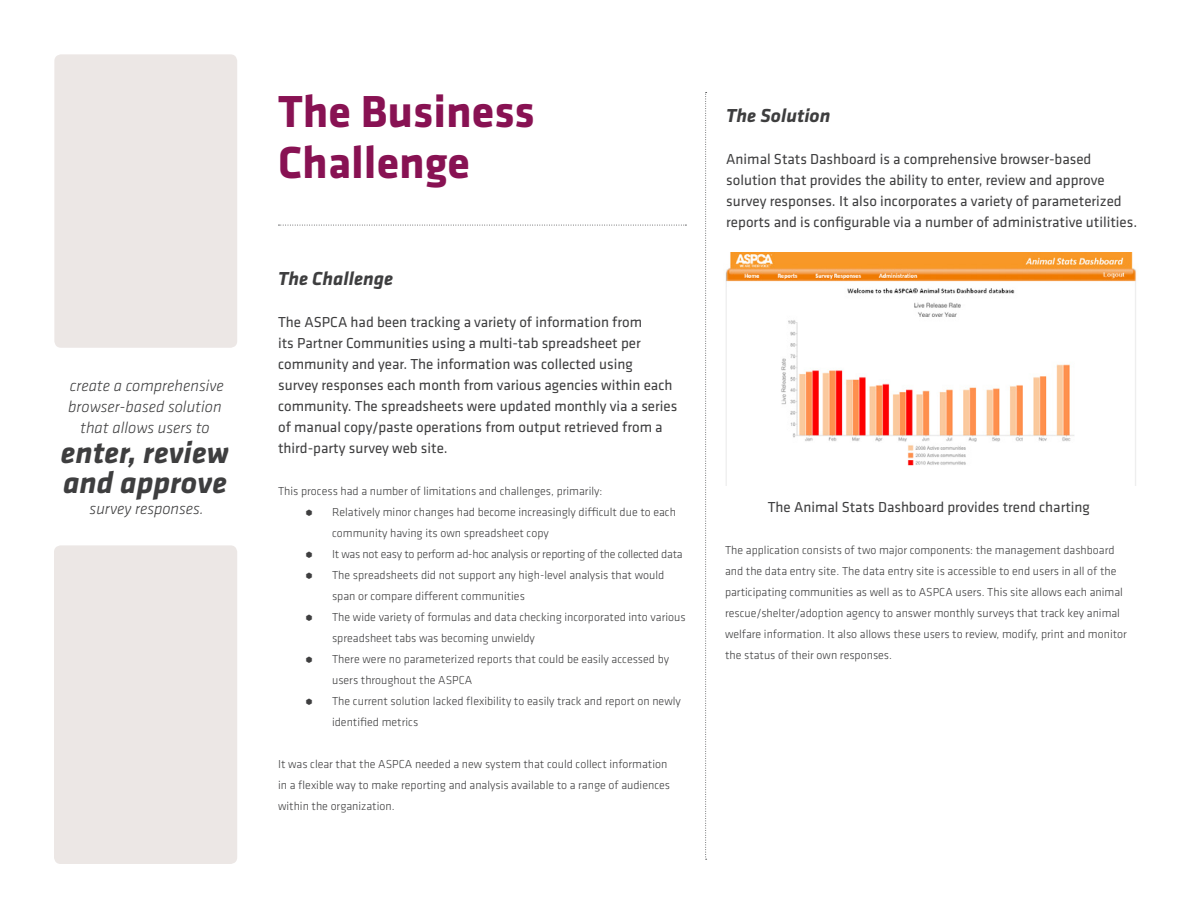
<style>
.page{position:relative;width:1188px;height:918px;background:#fff}
.page>*{position:absolute;margin:0;border:0;box-sizing:border-box;transform-origin:0 0}
.t1{font:700 46.5px/51px "Klavika";color:#881253}
.t2{font:italic 700 31.5px/30px "Klavika";color:#3e3e3f}
.t3{font:italic 700 19.5px "Klavika";color:#3e3e3f}
.t4{font:italic 300 16.5px/21px "Klavika";color:#3e3e3f;text-align:center}
.t5{font:15px/21px "Klavika";color:#3e3e3f}
.t6{font:300 12px/21px "Klavika";color:#3e3e3f}
</style>
<div class="page">
<svg style="left:278px;top:225px;width:408px;height:1px"></svg>
<div style="left:54px;top:54px;width:183px;height:294px;background:#ece7e5;border-radius:7px"></div>
<div style="left:54px;top:545px;width:183px;height:319px;background:#ece7e5;border-radius:7px"></div>
<img style="left:725px;top:252px;width:412px;height:233px">
<svg style="left:705px;top:92px;width:2px;height:768px"></svg>
<h3 class="t4" style="left:68px;top:375px;width:157px">create a comprehensive browser-based solution that allows users to</h3>
<h2 class="t2" style="left:61px;top:437px;width:170px">enter, review and approve</h2>
<h3 class="t4" style="left:90px;top:498px;width:116px">survey responses.</h3>
<h1 class="t1" style="left:278px;top:84px;width:258px">The Business<br>Challenge</h1>
<h3 class="t3" style="left:278px;top:265px;width:117px">The Challenge</h3>
<p class="t5" style="left:278px;top:311px;width:401px">The ASPCA had been tracking a variety of information from<br>its Partner Communities using a multi-tab spreadsheet per community and year. The information was collected using<br>survey responses each month from various agencies within each community. The spreadsheets were updated monthly via a series of manual copy/paste operations from output retrieved from a third-party survey web site.</p>
<p class="t6" style="left:332px;top:481px;width:355px;text-indent:-54px">This process had a number of limitations and challenges, primarily:<br>Relatively minor changes had become increasingly difficult due to each community having its own spreadsheet copy<br>It was not easy to perform ad-hoc analysis or reporting of the collected data The spreadsheets did not support any high-level analysis that would span or compare different communities<br>The wide variety of formulas and data checking incorporated into various spreadsheet tabs was becoming unwieldy<br>There were no parameterized reports that could be easily accessed by users throughout the ASPCA<br>The current solution lacked flexibility to easily track and report on newly identified metrics</p>
<p class="t6" style="left:278px;top:754px;width:108px">It was clear that the ASPCA</p>
<p class="t6" style="left:278px;top:754px;width:394px;text-indent:137px">needed a new system that could collect information in a flexible way to make reporting and analysis available to a range of audiences within the organization.</p>
<h3 class="t3" style="left:726px;top:102px;width:106px">The Solution</h3>
<p class="t5" style="left:726px;top:148px;width:412px">Animal Stats Dashboard is a comprehensive browser-based solution that provides the ability to enter, review and approve survey responses. It also incorporates a variety of parameterized reports and is configurable via a number of administrative utilities.</p>
<p class="t5" style="left:768px;top:496px;width:324px">The Animal Stats Dashboard provides trend charting</p>
<p class="t6" style="left:725px;top:540px;width:393px">The application consists of two major components: the management dashboard and the data entry site. The data entry site is accessible to end users in all of the participating communities as well as to ASPCA</p>
<p class="t6" style="left:725px;top:582px;width:403px;text-indent:231px">users. This site allows each animal rescue/shelter/adoption agency to answer monthly surveys that track key animal welfare information. It also allows these users to review, modify, print and monitor the status of their own responses.</p>
</div>
